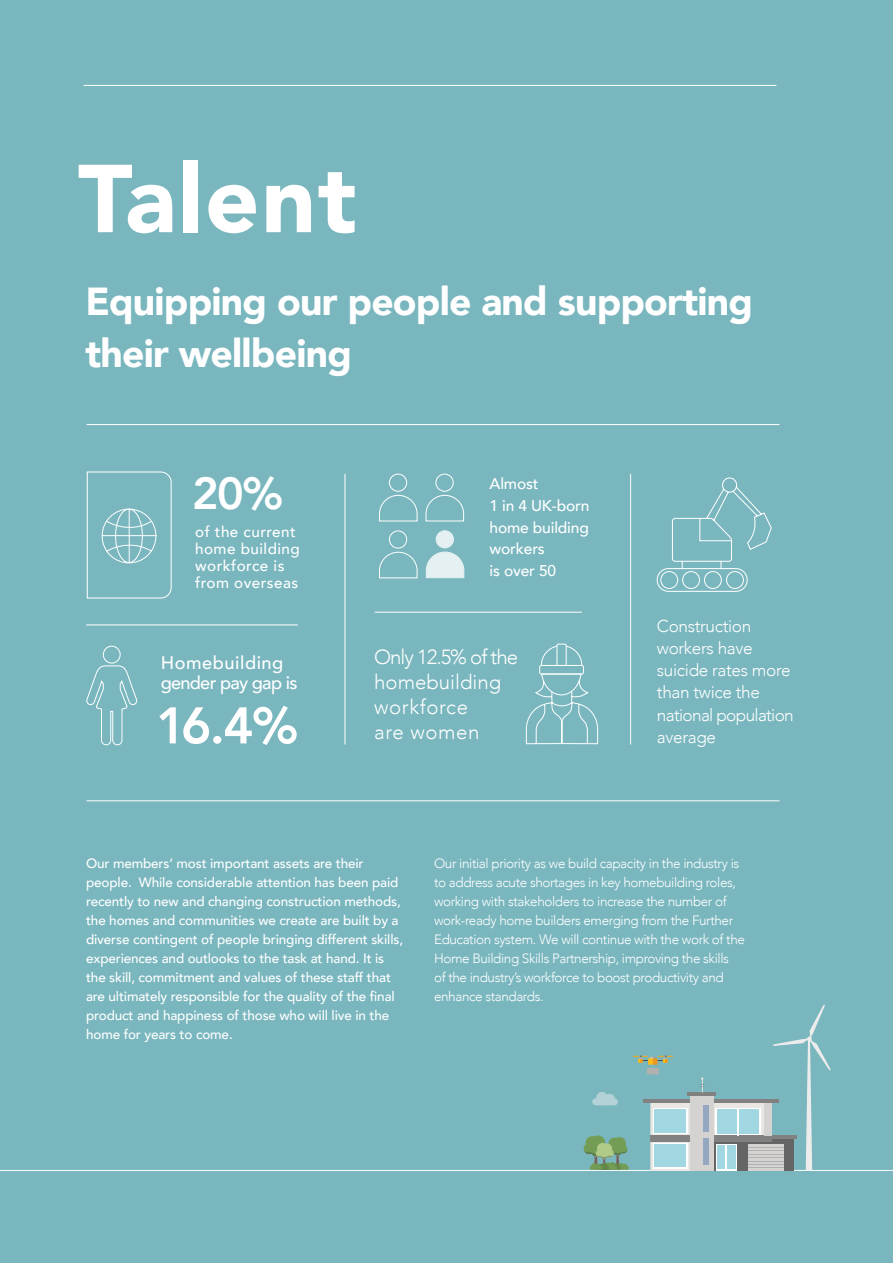
<style>
.page{position:relative;width:893px;height:1263px;background:#79b6be}
.page>*{position:absolute;margin:0;border:0;box-sizing:border-box;transform-origin:0 0}
.t1{font:900 95.25px "Avenir";letter-spacing:.02em;color:#fff}
.t2{font:800 51px "Avenir";color:#fff}
.t3{font:800 44.85px "Avenir";color:#fff}
.t4{font:900 39px/52.1px "Avenir";letter-spacing:-.02em;color:#fff}
.t5{font:300 20.4px/25px "Avenir";color:#fff}
.t6{font:500 18.15px/20.2px "Avenir";letter-spacing:.03em;color:#fff}
.t7{font:300 17.25px/22.4px "Avenir";letter-spacing:-.02em;color:#fff}
.t8{font:500 15.6px/21.8px "Avenir";letter-spacing:-.01em;color:#fff}
.t9{font:500 15.3px/17px "Avenir";letter-spacing:.03em;color:#fff}
.t10{font:500 13.5px/19px "Avenir";letter-spacing:-.01em;color:#fff}
.t11{font:300 13.5px/19px "Avenir";letter-spacing:-.03em;color:#fff}
</style>
<div class="page">
<hr style="left:0;top:1170px;width:893px;height:1px;background:#fff">
<hr style="left:86px;top:625px;width:212px;height:1px;background:#fff">
<hr style="left:375px;top:612px;width:207px;height:1px;background:#fff">
<hr style="left:87px;top:424px;width:692px;height:1px;background:#fff">
<hr style="left:345px;top:474px;width:1px;height:270px;background:#fff">
<hr style="left:630px;top:474px;width:1px;height:270px;background:#fff">
<svg style="left:425px;top:473px;width:39px;height:49px"></svg>
<svg style="left:379px;top:473px;width:39px;height:49px"></svg>
<svg style="left:426px;top:530px;width:38px;height:48px"></svg>
<svg style="left:379px;top:530px;width:39px;height:48px"></svg>
<svg style="left:86px;top:645px;width:52px;height:101px"></svg>
<svg style="left:86px;top:471px;width:86px;height:128px"></svg>
<svg style="left:526px;top:611px;width:72px;height:134px"></svg>
<svg style="left:656px;top:477px;width:116px;height:325px"></svg>
<hr style="left:87px;top:800px;width:692px;height:1px;background:#fff">
<hr style="left:84px;top:85px;width:692px;height:1px;background:#fff">
<svg style="left:584px;top:1004px;width:247px;height:167px"></svg>
<h1 class="t1" style="left:78px;top:117px;width:280px">Talent</h1>
<h3 class="t4" style="left:85px;top:274px;width:669px">Equipping our people and supporting their wellbeing</h3>
<h3 class="t3" style="left:192px;top:459px;width:93px">20%</h3>
<p class="t9" style="left:195px;top:523px;width:106px">of the current home building workforce is from overseas</p>
<h3 class="t6" style="left:161px;top:652px;width:138px">Homebuilding gender pay gap is</h3>
<h2 class="t2" style="left:156px;top:686px;width:144px">16.4%</h2>
<p class="t8" style="left:489px;top:472px;width:101px">Almost<br>1 in 4 UK-born home building workers<br>is over 50</p>
<h3 class="t5" style="left:374px;top:645px;width:145px">Only 12.5% of the homebuilding workforce<br>are women</h3>
<p class="t7" style="left:657px;top:614px;width:138px">Construction workers have suicide rates more than twice the national population average</p>
<p class="t10" style="left:86px;top:853px;width:318px">Our members’ most important assets are their people. While considerable attention has been paid recently to new and changing construction methods, the homes and communities we create are built by a diverse contingent of people bringing different skills, experiences and outlooks to the task at hand. It is the skill, commitment and values of these staff that are ultimately responsible for the quality of the final product and happiness of those who will live in the home for years to come.</p>
<p class="t11" style="left:434px;top:854px;width:312px">Our initial priority as we build capacity in the industry is to address acute shortages in key homebuilding roles, working with stakeholders to increase the number of work-ready home builders emerging from the Further Education system. We will continue with the work of the Home Building Skills Partnership, improving the skills<br>of the industry’s workforce to boost productivity and enhance standards.</p>
</div>
